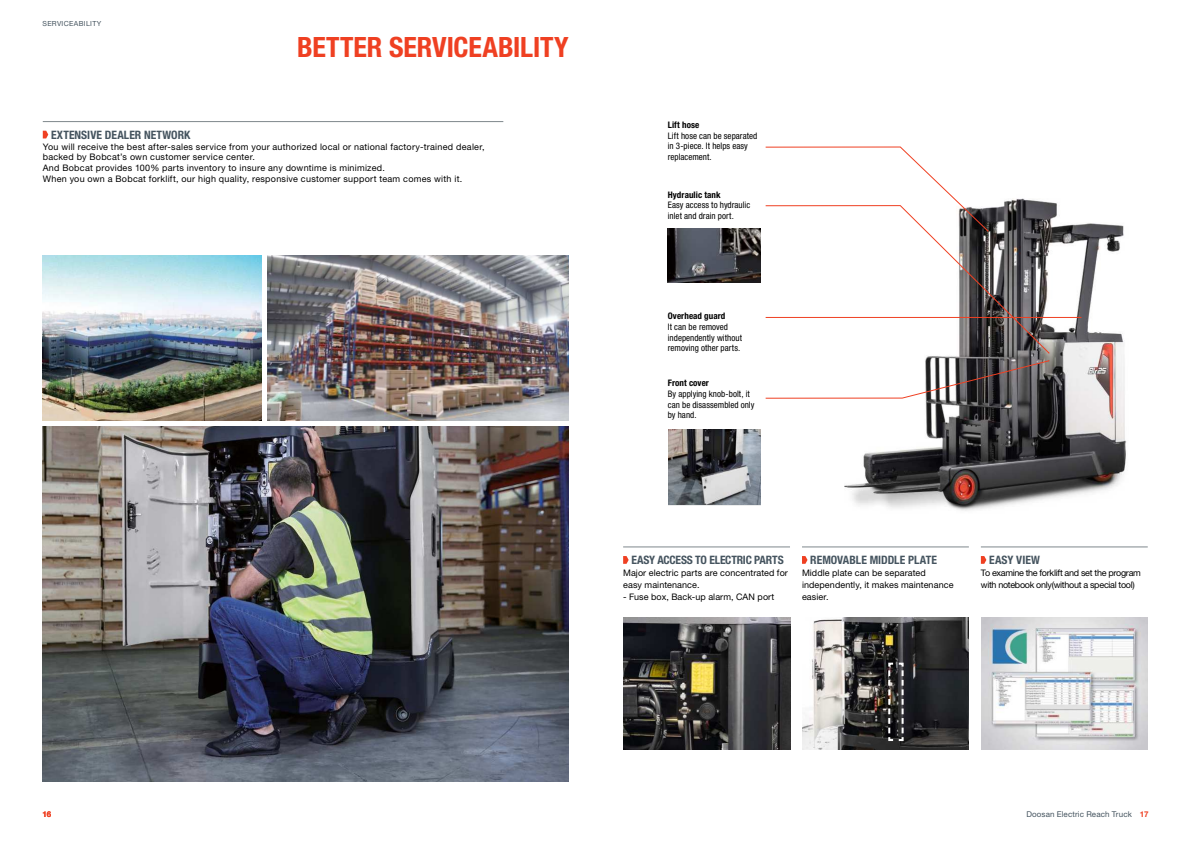
<style>
.page{position:relative;width:1191px;height:842px;background:#fff}
.page>*{position:absolute;margin:0;border:0;box-sizing:border-box;transform-origin:0 0}
.t1{font:700 condensed 28px "Helvetica Neue LT Pro";letter-spacing:-.005em;color:#ef4022}
.t2{font:700 condensed 11.6px "Helvetica Neue LT Pro";letter-spacing:-.005em;color:#45545f}
.t3{font:9px/12px "Helvetica Neue LT Pro";letter-spacing:.02em;color:#000}
.t4{font:condensed 9px/10.8px "Helvetica Neue LT Pro";letter-spacing:.005em;color:#000}
.t5{font:9px/12px "Helvetica Neue LT Pro";letter-spacing:-.03em;color:#000}
.t6{font:700 condensed 9px "Helvetica Neue LT Pro";letter-spacing:.01em;color:#000}
.t7{font:8px "Helvetica Neue LT Pro";letter-spacing:.015em;color:#45545f}
.t8{font:700 8px "Helvetica Neue LT Pro";color:#ef4022}
.t9{font:7px "Helvetica Neue LT Pro";letter-spacing:.045em;color:#45545f}
.s1{font-weight:700;color:#ef4022}
</style>
<div class="page">
<img style="left:802px;top:617px;width:167px;height:133px">
<img style="left:43px;top:427px;width:526px;height:354px">
<img style="left:268px;top:255px;width:301px;height:165px">
<img style="left:43px;top:255px;width:218px;height:165px">
<img style="left:805px;top:146px;width:322px;height:365px">
<img style="left:668px;top:229px;width:92px;height:53px">
<img style="left:668px;top:429px;width:92px;height:76px">
<svg style="left:765px;top:147px;width:223px;height:58px"></svg>
<svg style="left:765px;top:205px;width:284px;height:148px"></svg>
<hr style="left:765px;top:317px;width:316px;height:1px;background:#ef4022">
<svg style="left:765px;top:360px;width:284px;height:38px"></svg>
<hr style="left:802px;top:547px;width:167px;height:1px;background:#7e878c">
<svg style="left:802px;top:556px;width:5px;height:8px"></svg>
<hr style="left:981px;top:547px;width:166px;height:1px;background:#7e878c">
<svg style="left:981px;top:556px;width:5px;height:8px"></svg>
<hr style="left:623px;top:547px;width:167px;height:1px;background:#7e878c">
<svg style="left:623px;top:556px;width:5px;height:8px"></svg>
<img style="left:623px;top:617px;width:167px;height:133px">
<img style="left:981px;top:617px;width:166px;height:132px">
<svg style="left:887px;top:662px;width:17px;height:80px"></svg>
<hr style="left:43px;top:121px;width:460px;height:1px;background:#7e878c">
<svg style="left:43px;top:131px;width:5px;height:7px"></svg>
<p class="t9" style="left:43px;top:21px;width:60px">SERVICEABILITY</p>
<h1 class="t1" style="left:297px;top:37px;width:273px">BETTER SERVICEABILITY</h1>
<p class="t2" style="left:51px;top:130px;width:141px">EXTENSIVE DEALER NETWORK</p>
<p class="t3" style="left:43px;top:142px;width:443px;line-height:10.8px">You will receive the best after-sales service from your authorized local or national factory-trained dealer, backed by Bobcat’s own customer service center.<br>And Bobcat provides 100% parts inventory to insure any downtime is minimized.<br>When you own a Bobcat forklift, our high quality, responsive customer support team comes with it.</p>
<p class="t6" style="left:668px;top:121px;width:33px">Lift hose</p>
<p class="t4" style="left:668px;top:131px;width:91px">Lift hose can be separated in 3-piece. It helps easy replacement.</p>
<p class="t6" style="left:668px;top:191px;width:54px">Hydraulic tank</p>
<p class="t4" style="left:668px;top:200px;width:84px">Easy access to hydraulic inlet and drain port.</p>
<p class="t6" style="left:668px;top:312px;width:59px">Overhead guard</p>
<p class="t4" style="left:668px;top:322px;width:76px">It can be removed independently without removing other parts.</p>
<p class="t6" style="left:668px;top:379px;width:43px">Front cover</p>
<p class="t4" style="left:668px;top:389px;width:88px">By applying knob-bolt, it can be disassembled only by hand.</p>
<p class="t2" style="left:631px;top:556px;width:154px">EASY ACCESS TO ELECTRIC PARTS</p>
<p class="t3" style="left:623px;top:568px;width:166px">Major electric parts are concentrated for easy maintenance.</p>
<p class="t3" style="left:623px;top:592px;width:153px">- Fuse box, Back-up alarm, CAN port</p>
<p class="t2" style="left:810px;top:556px;width:128px">REMOVABLE MIDDLE PLATE</p>
<p class="t3" style="left:802px;top:568px;width:153px">Middle plate can be separated independently, it makes maintenance easier.</p>
<p class="t2" style="left:989px;top:556px;width:52px">EASY VIEW</p>
<p class="t5" style="left:981px;top:568px;width:162px">To examine the forklift and set the program with notebook only(without a special tool)</p>
<p class="t8" style="left:43px;top:810px;width:10px">16</p>
<p class="t7" style="left:1026px;top:811px;width:124px">Doosan Electric Reach Truck <span class="s1">17</span></p>
</div>
